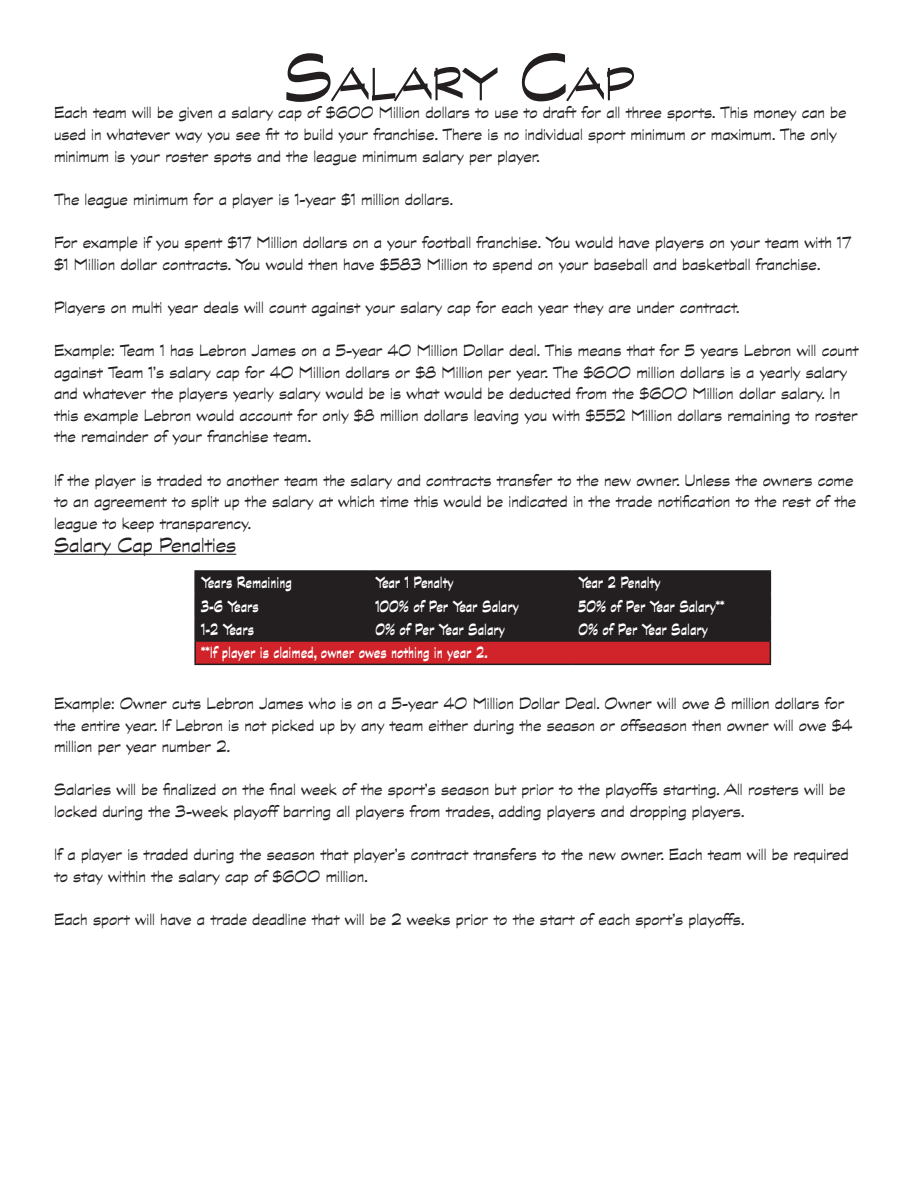
<style>
.page{position:relative;width:918px;height:1188px;background:#fff}
.page>*{position:absolute;margin:0;border:0;box-sizing:border-box;transform-origin:0 0}
.t1{font:51.45px "Graphite Std";color:#231f20}
.Black_Graphite_Under{font:22.5px "Graphite Std";color:#231f20}
.t2{font:18px/21.6px "Graphite Std";color:#231f20}
.t3{font:700 condensed 18px "Graphite Std";color:#fff}
.s1{font-size:73.5px}
</style>
<div class="page">
<hr style="left:54px;top:554px;width:182px;height:1px;background:#231f20">
<hr style="left:194px;top:570px;width:175px;height:2px;background:#231f20">
<hr style="left:194px;top:572px;width:2px;height:22px;background:#231f20">
<hr style="left:369px;top:570px;width:203px;height:2px;background:#231f20">
<hr style="left:572px;top:570px;width:199px;height:2px;background:#231f20">
<hr style="left:194px;top:594px;width:175px;height:1px;background:#231f20">
<hr style="left:194px;top:595px;width:2px;height:22px;background:#231f20">
<hr style="left:194px;top:617px;width:175px;height:1px;background:#231f20">
<hr style="left:194px;top:618px;width:2px;height:22px;background:#231f20">
<hr style="left:194px;top:640px;width:175px;height:2px;background:#231f20">
<hr style="left:194px;top:642px;width:2px;height:22px;background:#231f20">
<svg style="left:195px;top:571px;width:576px;height:93px;background:#4b1f22"></svg>
<hr style="left:194px;top:664px;width:175px;height:1px;background:#231f20">
<hr style="left:369px;top:664px;width:203px;height:1px;background:#231f20">
<hr style="left:572px;top:664px;width:199px;height:1px;background:#231f20">
<p class="t1" style="left:284px;top:56px;width:352px"><span class="s1">S</span>ALARY <span class="s1">C</span>AP</p>
<p class="t2" style="left:54px;top:102px;width:794px">Each team will be given a salary cap of $600 Million dollars to use to draft for all three sports. This money can be used in whatever way you see fit to build your franchise. There is no individual sport minimum or maximum. The only minimum is your roster spots and the league minimum salary per player.</p>
<p class="t2" style="left:54px;top:188px;width:401px">The league minimum for a player is 1-year $1 million dollars.</p>
<p class="t2" style="left:54px;top:232px;width:798px">For example if you spent $17 Million dollars on a your football franchise. You would have players on your team with 17 $1 Million dollar contracts. You would then have $583 Million to spend on your baseball and basketball franchise.</p>
<p class="t2" style="left:54px;top:296px;width:687px">Players on multi year deals will count against your salary cap for each year they are under contract.</p>
<p class="t2" style="left:54px;top:340px;width:806px">Example: Team 1 has Lebron James on a 5-year 40 Million Dollar deal. This means that for 5 years Lebron will count against Team 1’s salary cap for 40 Million dollars or $8 Million per year. The $600 million dollars is a yearly salary and whatever the players yearly salary would be is what would be deducted from the $600 Million dollar salary. In this example Lebron would account for only $8 million dollars leaving you with $552 Million dollars remaining to roster the remainder of your franchise team.</p>
<p class="t2" style="left:54px;top:469px;width:804px">If the player is traded to another team the salary and contracts transfer to the new owner. Unless the owners come to an agreement to split up the salary at which time this would be indicated in the trade notification to the rest of the league to keep transparency.</p>
<p class="Black_Graphite_Under" style="left:54px;top:533px;width:184px">Salary Cap Penalties</p>
<p class="t3" style="left:201px;top:572px;width:92px">Years Remaining</p>
<p class="t3" style="left:375px;top:572px;width:80px">Year 1 Penalty</p>
<p class="t3" style="left:578px;top:572px;width:83px">Year 2 Penalty</p>
<p class="t3" style="left:201px;top:596px;width:59px">3-6 Years</p>
<p class="t3" style="left:375px;top:596px;width:145px">100% of Per Year Salary</p>
<p class="t3" style="left:578px;top:596px;width:148px">50% of Per Year Salary**</p>
<p class="t3" style="left:201px;top:619px;width:54px">1-2 Years</p>
<p class="t3" style="left:375px;top:619px;width:131px">0% of Per Year Salary</p>
<p class="t3" style="left:578px;top:619px;width:131px">0% of Per Year Salary</p>
<p class="t3" style="left:201px;top:642px;width:288px">**If player is claimed, owner owes nothing in year 2.</p>
<p class="t2" style="left:54px;top:693px;width:800px">Example: Owner cuts Lebron James who is on a 5-year 40 Million Dollar Deal. Owner will owe 8 million dollars for the entire year. If Lebron is not picked up by any team either during the season or offseason then owner will owe $4 million per year number 2.</p>
<p class="t2" style="left:54px;top:779px;width:793px">Salaries will be finalized on the final week of the sport’s season but prior to the playoffs starting. All rosters will be locked during the 3-week playoff barring all players from trades, adding players and dropping players.</p>
<p class="t2" style="left:54px;top:844px;width:796px">If a player is traded during the season that player’s contract transfers to the new owner. Each team will be required to stay within the salary cap of $600 million.</p>
<p class="t2" style="left:54px;top:909px;width:692px">Each sport will have a trade deadline that will be 2 weeks prior to the start of each sport’s playoffs.</p>
</div>
